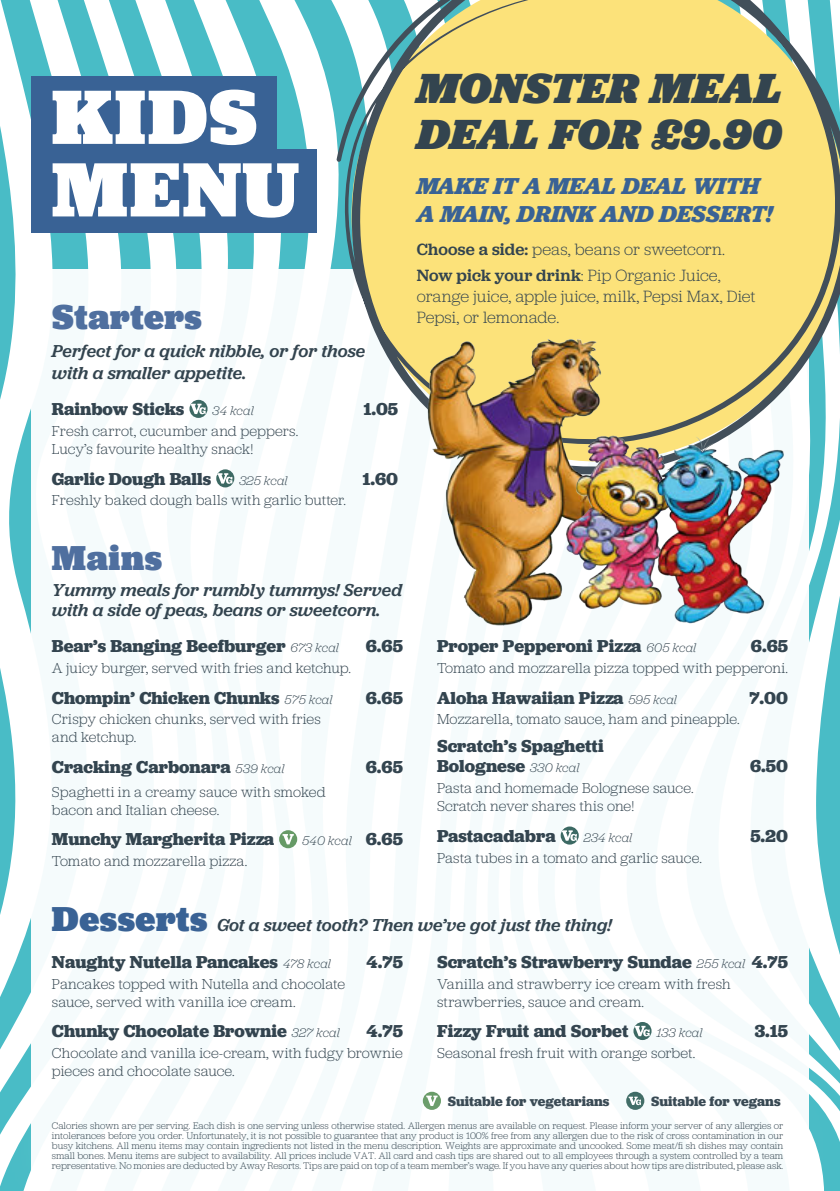
<style>
.page{position:relative;width:840px;height:1191px;background:#fff}
.page>*{position:absolute;margin:0;border:0;box-sizing:border-box;transform-origin:0 0}
.t1{font:900 80px/72.6px "Jubilat";letter-spacing:.015em;color:#fff}
.t2{font:italic 900 43.8px/46.2px "Jubilat";letter-spacing:.005em;color:#33444f}
.t3{font:900 36px "Jubilat";letter-spacing:.015em;color:#4f6f9f}
.t4{font:italic 700 24px/28px "Jubilat";color:#396295}
.t5{font:700 18px/20px "Jubilat";color:#33444f}
.t6{font:italic 500 18px/22px "Jubilat";color:#33444f}
.t7{font:300 17px/26.6px "Jubilat";letter-spacing:.005em;color:#33444f}
.t8{font:300 15px/18px "Jubilat";letter-spacing:.01em;color:#33444f}
.t9{font:700 14px "Jubilat";color:#33444f}
.t10{font:italic 300 13px "Jubilat";letter-spacing:.015em;color:#33444f}
.t11{font:300 10px/10px "Jubilat";color:#33444f;text-align:justify}
.s1{font-weight:500}
.s2{font-weight:300;font-style:italic;font-size:13px}
.s3{font-weight:700;font-style:normal;font-size:18px}
.s4{font-weight:900;font-style:normal;font-size:36px;color:#396295}
.s5{font-weight:700;font-style:normal}
.s6{font-weight:300;font-size:13px}
</style>
<div class="page">
<svg style="left:809px;top:476px;width:30px;height:582px"></svg>
<svg style="left:266px;top:0;width:57px;height:269px"></svg>
<svg style="left:173px;top:0;width:47px;height:269px;fill:#49bcc6"></svg>
<svg style="left:106px;top:0;width:67px;height:269px"></svg>
<svg style="left:0;top:0;width:106px;height:1058px"></svg>
<svg style="left:0;top:0;width:40px;height:1022px"></svg>
<div style="left:31px;top:269px;width:777px;height:922px;background:#fff"></div>
<svg style="left:336px;top:0;width:503px;height:476px;background:#e8db8b"></svg>
<svg style="left:189px;top:400px;width:18px;height:18px"></svg>
<svg style="left:190px;top:404px;width:15px;height:10px"></svg>
<svg style="left:216px;top:469px;width:18px;height:18px"></svg>
<svg style="left:217px;top:473px;width:15px;height:11px"></svg>
<div style="left:279px;top:830px;width:18px;height:18px;background:#669a66;border-radius:50%"></div>
<svg style="left:282px;top:834px;width:11px;height:10px"></svg>
<svg style="left:560px;top:826px;width:18px;height:18px"></svg>
<svg style="left:561px;top:830px;width:15px;height:11px"></svg>
<svg style="left:633px;top:1022px;width:18px;height:18px"></svg>
<svg style="left:634px;top:1025px;width:15px;height:11px"></svg>
<img style="left:422px;top:334px;width:193px;height:292px">
<img style="left:562px;top:433px;width:91px;height:178px">
<img style="left:653px;top:433px;width:132px;height:191px">
<div style="left:0;top:1058px;width:839px;height:133px;background:#f6fbfc"></div>
<div style="left:31px;top:76px;width:246px;height:78px;background:#396295"></div>
<div style="left:31px;top:149px;width:285px;height:83px;background:#396295"></div>
<h2 class="t2" style="left:416px;top:64px;width:367px">MONSTER MEAL<br>DEAL FOR £9.90</h2>
<h3 class="t4" style="left:416px;top:172px;width:357px">MAKE IT A MEAL DEAL WITH<br>A MAIN, DRINK AND DESSERT!</h3>
<h3 class="t7" style="left:416px;top:235px;width:310px"><span class="s1">Choose a side:</span> peas, beans or sweetcorn.<br><span class="s1">Now pick your drink</span>: Pip Organic Juice,</h3>
<h3 class="t7" style="left:416px;top:283px;width:340px">orange juice, apple juice, milk, Pepsi Max, Diet</h3>
<h1 class="t1" style="left:52px;top:80px;width:248px">KIDS<br>MENU</h1>
<h3 class="t3" style="left:52px;top:293px;width:151px">Starters</h3>
<h3 class="t7" style="left:416px;top:304px;width:144px">Pepsi, or lemonade.</h3>
<h3 class="t6" style="left:52px;top:339px;width:315px">Perfect for a quick nibble, or for those with a smaller appetite.</h3>
<h3 class="t5" style="left:52px;top:399px;width:134px">Rainbow Sticks</h3>
<h3 class="t10" style="left:212px;top:403px;width:43px">34 kcal</h3>
<h3 class="t5" style="left:363px;top:399px;width:36px">1.05</h3>
<h3 class="t8" style="left:52px;top:421px;width:248px">Fresh carrot, cucumber and peppers.<br>Lucy’s favourite healthy snack!</h3>
<h3 class="t5" style="left:52px;top:468px;width:161px">Garlic Dough Balls</h3>
<h3 class="t10" style="left:239px;top:472px;width:50px">325 kcal</h3>
<h3 class="t5" style="left:362px;top:468px;width:37px">1.60</h3>
<h3 class="t8" style="left:52px;top:491px;width:295px">Freshly baked dough balls with garlic butter.</h3>
<h3 class="t3" style="left:52px;top:534px;width:112px">Mains</h3>
<h3 class="t6" style="left:52px;top:579px;width:351px;line-height:20px">Yummy meals for rumbly tummys! Served with a side of peas, beans or sweetcorn.</h3>
<h3 class="t5" style="left:52px;top:636px;width:288px">Bear’s Banging Beefburger <span class="s2">673 kcal</span></h3>
<h3 class="t5" style="left:365px;top:636px;width:39px">6.65</h3>
<h3 class="t8" style="left:52px;top:658px;width:300px">A juicy burger, served with fries and ketchup.</h3>
<h3 class="t5" style="left:52px;top:687px;width:282px">Chompin’ Chicken Chunks <span class="s2">575 kcal</span></h3>
<h3 class="t5" style="left:365px;top:687px;width:39px">6.65</h3>
<h3 class="t8" style="left:52px;top:710px;width:270px">Crispy chicken chunks, served with fries and ketchup.</h3>
<h3 class="t5" style="left:52px;top:757px;width:234px">Cracking Carbonara <span class="s2">539 kcal</span></h3>
<h3 class="t5" style="left:365px;top:757px;width:39px">6.65</h3>
<h3 class="t8" style="left:52px;top:782px;width:275px">Spaghetti in a creamy sauce with smoked bacon and Italian cheese.</h3>
<h3 class="t5" style="left:52px;top:829px;width:223px">Munchy Margherita Pizza</h3>
<h3 class="t10" style="left:302px;top:833px;width:102px">540 kcal <span class="s3">6.65</span></h3>
<h3 class="t8" style="left:52px;top:851px;width:197px">Tomato and mozzarella pizza.</h3>
<h3 class="t5" style="left:437px;top:636px;width:261px">Proper Pepperoni Pizza <span class="s2">605 kcal</span></h3>
<h3 class="t5" style="left:750px;top:636px;width:39px">6.65</h3>
<h3 class="t8" style="left:437px;top:658px;width:352px">Tomato and mozzarella pizza topped with pepperoni.</h3>
<h3 class="t5" style="left:437px;top:687px;width:241px">Aloha Hawaiian Pizza <span class="s2">595 kcal</span></h3>
<h3 class="t5" style="left:749px;top:687px;width:40px">7.00</h3>
<h3 class="t8" style="left:437px;top:710px;width:304px">Mozzarella, tomato sauce, ham and pineapple.</h3>
<h3 class="t5" style="left:437px;top:736px;width:168px">Scratch’s Spaghetti<br>Bolognese <span class="s2">330 kcal</span></h3>
<h3 class="t5" style="left:749px;top:756px;width:39px">6.50</h3>
<h3 class="t8" style="left:437px;top:778px;width:258px">Pasta and homemade Bolognese sauce.<br>Scratch never shares this one!</h3>
<h3 class="t5" style="left:437px;top:825px;width:120px">Pastacadabra</h3>
<h3 class="t10" style="left:583px;top:829px;width:50px">234 kcal</h3>
<h3 class="t5" style="left:750px;top:825px;width:39px">5.20</h3>
<h3 class="t8" style="left:437px;top:848px;width:266px">Pasta tubes in a tomato and garlic sauce.</h3>
<h3 class="t6" style="left:52px;top:906px;width:561px;line-height:36.4px"><span class="s4">Desserts</span> Got a sweet tooth? Then we’ve got just the thing!<br><span class="s5">Naughty Nutella Pancakes</span> <span class="s6">478 kcal</span></h3>
<h3 class="t5" style="left:437px;top:951px;width:352px">Scratch’s Strawberry Sundae <span class="s2">255 kcal</span> 4.75</h3>
<h3 class="t8" style="left:437px;top:974px;width:295px">Vanilla and strawberry ice cream with fresh strawberries, sauce and cream.</h3>
<h3 class="t5" style="left:437px;top:1021px;width:193px">Fizzy Fruit and Sorbet</h3>
<h3 class="t10" style="left:656px;top:1024px;width:47px">133 kcal</h3>
<h3 class="t5" style="left:754px;top:1021px;width:35px">3.15</h3>
<h3 class="t8" style="left:437px;top:1043px;width:260px">Seasonal fresh fruit with orange sorbet.</h3>
<h3 class="t9" style="left:447px;top:1091px;width:163px">Suitable for vegetarians</h3>
<h3 class="t9" style="left:650px;top:1091px;width:131px">Suitable for vegans</h3>
<p class="t11" style="left:52px;top:1120px;width:732px">Calories shown are per serving. Each dish is one serving unless otherwise stated. Allergen menus are available on request. Please inform your server of any allergies or intolerances before you order. Unfortunately, it is not possible to guarantee that any product is 100% free from any allergen due to the risk of cross contamination in our busy kitchens. All menu items may contain ingredients not listed in the menu description. Weights are approximate and uncooked. Some meat/fi sh dishes may contain small bones. Menu items are subject to availability. All prices include VAT. All card and cash tips are shared out to all employees through a system controlled by a team representative. No monies are deducted by Away Resorts. Tips are paid on top of a team member’s wage. If you have any queries about how tips are distributed, please ask.</p>
<h3 class="t5" style="left:366px;top:951px;width:38px">4.75</h3>
<h3 class="t8" style="left:52px;top:974px;width:294px">Pancakes topped with Nutella and chocolate sauce, served with vanilla ice cream.</h3>
<h3 class="t5" style="left:52px;top:1021px;width:289px">Chunky Chocolate Brownie <span class="s2">327 kcal</span></h3>
<h3 class="t5" style="left:366px;top:1021px;width:38px">4.75</h3>
<h3 class="t8" style="left:52px;top:1043px;width:352px">Chocolate and vanilla ice-cream, with fudgy brownie pieces and chocolate sauce.</h3>
</div>
